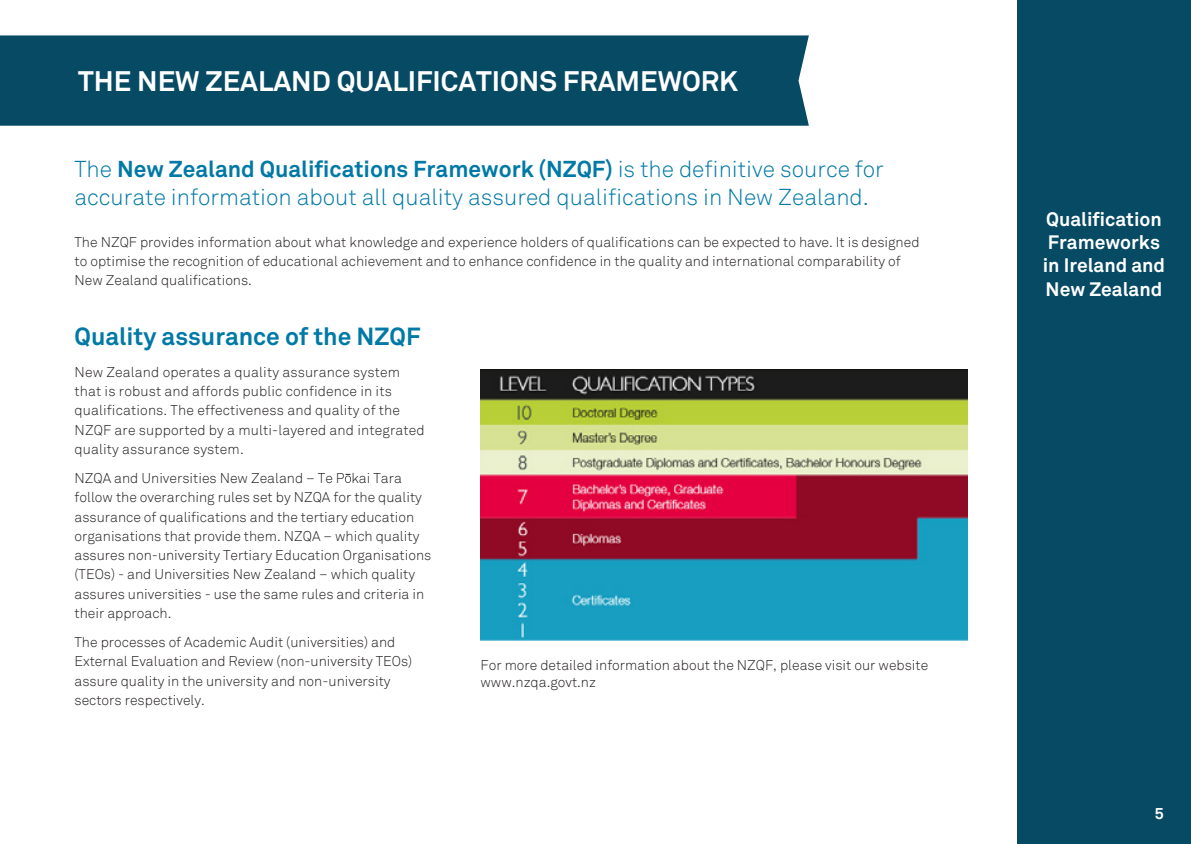
<style>
.page{position:relative;width:1191px;height:844px;background:#fff}
.page>*{position:absolute;margin:0;border:0;box-sizing:border-box;transform-origin:0 0}
.t1{font:700 28px "Akkurat";color:#fff}
.t2{font:700 24.5px "Akkurat";color:#0079a6}
.t3{font:300 22.75px/28px "Akkurat";color:#0079a6}
.t4{font:700 19.25px/23.1px "Akkurat";color:#fff}
.t5{font:700 15.75px "Akkurat";color:#fff}
.body_new{font:300 14px/19.2px "Akkurat";color:#231f20}
.s1{font-weight:700}
</style>
<div class="page">
<div style="left:1017px;top:0;width:174px;height:843px;background:#064a64"></div>
<div style="left:0;top:35px;width:809px;height:91px;background:#064a64"></div>
<img style="left:480px;top:369px;width:488px;height:271px">
<svg style="left:345px;top:474px;width:6px;height:9px"></svg>
<p class="t1" style="left:78px;top:64px;width:661px">THE NEW ZEALAND QUALIFICATIONS FRAMEWORK</p>
<p class="t3" style="left:75px;top:155px;width:811px">The <span class="s1">New Zealand Qualifications Framework (NZQF)</span> is the definitive source for accurate information about all quality assured qualifications in New Zealand.</p>
<p class="body_new" style="left:75px;top:232px;width:846px">The NZQF provides information about what knowledge and experience holders of qualifications can be expected to have. It is designed to optimise the recognition of educational achievement and to enhance confidence in the quality and international comparability of<br>New Zealand qualifications.</p>
<p class="t2" style="left:75px;top:320px;width:347px">Quality assurance of the NZQF</p>
<p class="body_new" style="left:75px;top:362px;width:352px">New Zealand operates a quality assurance system that is robust and affords public confidence in its qualifications. The effectiveness and quality of the NZQF are supported by a multi-layered and integrated quality assurance system.</p>
<p class="body_new" style="left:75px;top:468px;width:358px">NZQA and Universities New Zealand – Te P kai Tara follow the overarching rules set by NZQA for the quality assurance of qualifications and the tertiary education organisations that provide them. NZQA – which quality assures non-university Tertiary Education Organisations (TEOs) - and Universities New Zealand – which quality assures universities - use the same rules and criteria in their approach.</p>
<p class="body_new" style="left:75px;top:632px;width:339px">The processes of Academic Audit (universities) and External Evaluation and Review (non-university TEOs) assure quality in the university and non-university sectors respectively.</p>
<p class="body_new" style="left:480px;top:656px;width:449px;line-height:17.5px">For more detailed information about the NZQF, please visit our website www.nzqa.govt.nz</p>
<p class="t4" style="left:1042px;top:208px;width:124px">Qualification<br>Frameworks in Ireland and<br>New Zealand</p>
<p class="t5" style="left:1154px;top:803px;width:10px">5</p>
</div>
